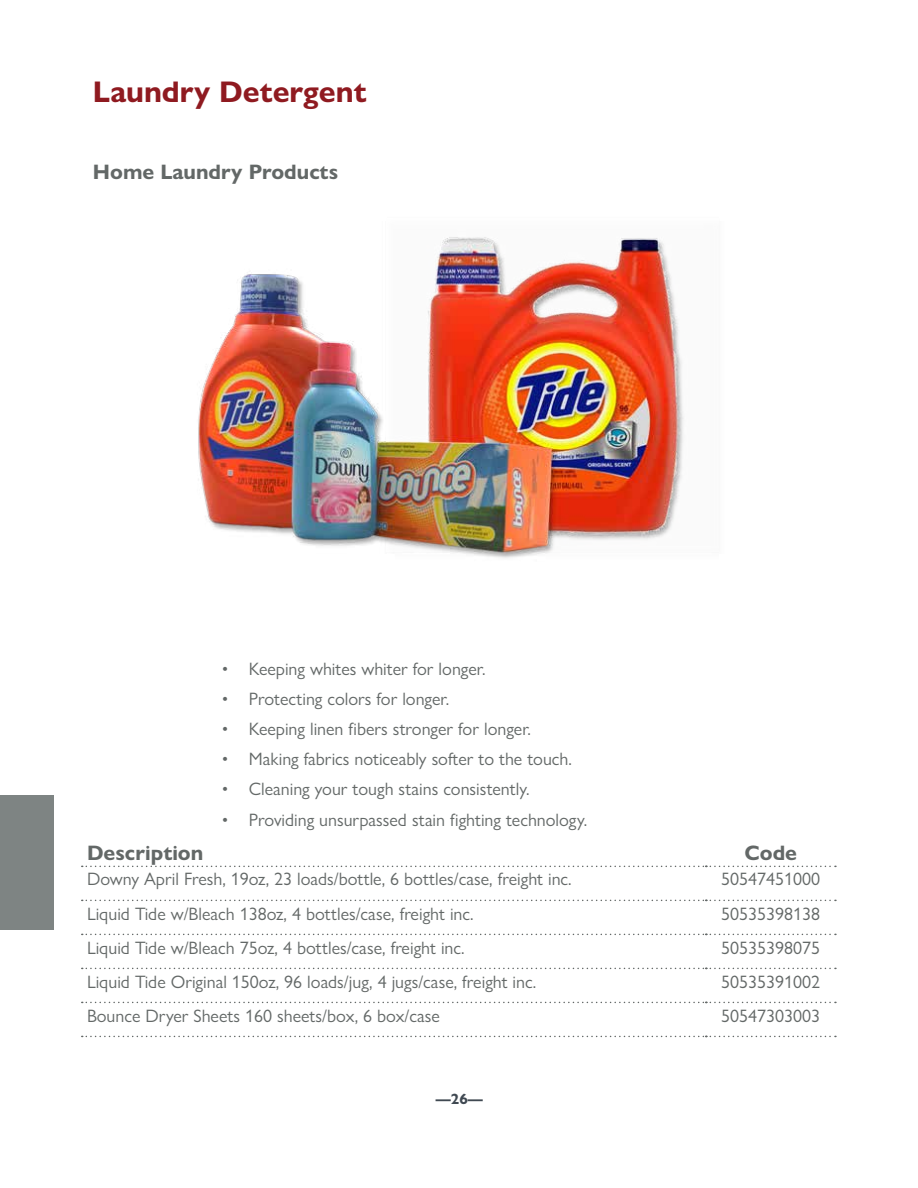
<style>
.page{position:relative;width:918px;height:1188px;background:#fff}
.page>*{position:absolute;margin:0;border:0;box-sizing:border-box;transform-origin:0 0}
.t1{font:700 30px "Gill Sans Nova";color:#8f1a20}
.t2{font:700 21px "Gill Sans Nova";color:#636867}
.t3{font:18px "Gill Sans Nova";color:#636867}
.t4{font:700 15px "Gill Sans Nova";color:#404952}
</style>
<div class="page">
<div style="left:0;top:795px;width:54px;height:134px;background:#7e8483"></div>
<img style="left:198px;top:237px;width:486px;height:321px">
<svg style="left:82px;top:866px;width:754px;height:1px"></svg>
<svg style="left:82px;top:900px;width:754px;height:1px"></svg>
<svg style="left:82px;top:934px;width:754px;height:1px"></svg>
<svg style="left:82px;top:968px;width:754px;height:1px"></svg>
<svg style="left:82px;top:1002px;width:754px;height:1px"></svg>
<svg style="left:82px;top:1036px;width:754px;height:1px"></svg>
<h1 class="t1" style="left:93px;top:73px;width:275px">Laundry Detergent</h1>
<p class="t2" style="left:93px;top:158px;width:247px">Home Laundry Products</p>
<p class="t3" style="left:222px;top:658px;width:265px">• Keeping whites whiter for longer.</p>
<p class="t3" style="left:222px;top:688px;width:229px">• Protecting colors for longer.</p>
<p class="t3" style="left:222px;top:718px;width:311px">• Keeping linen fibers stronger for longer.</p>
<p class="t3" style="left:222px;top:748px;width:352px">• Making fabrics noticeably softer to the touch.</p>
<p class="t3" style="left:222px;top:778px;width:309px">• Cleaning your tough stains consistently.</p>
<p class="t3" style="left:222px;top:808px;width:367px">• Providing unsurpassed stain fighting technology.</p>
<p class="t2" style="left:87px;top:840px;width:118px">Description</p>
<p class="t2" style="left:744px;top:840px;width:54px">Code</p>
<p class="t3" style="left:87px;top:868px;width:486px">Downy April Fresh, 19oz, 23 loads/bottle, 6 bottles/case, freight inc.</p>
<p class="t3" style="left:721px;top:868px;width:100px">50547451000</p>
<p class="t3" style="left:87px;top:902px;width:388px">Liquid Tide w/Bleach 138oz, 4 bottles/case, freight inc.</p>
<p class="t3" style="left:721px;top:902px;width:100px">50535398138</p>
<p class="t3" style="left:87px;top:936px;width:379px">Liquid Tide w/Bleach 75oz, 4 bottles/case, freight inc.</p>
<p class="t3" style="left:721px;top:936px;width:100px">50535398075</p>
<p class="t3" style="left:87px;top:970px;width:451px">Liquid Tide Original 150oz, 96 loads/jug, 4 jugs/case, freight inc.</p>
<p class="t3" style="left:721px;top:970px;width:100px">50535391002</p>
<p class="t3" style="left:87px;top:1004px;width:354px">Bounce Dryer Sheets 160 sheets/box, 6 box/case</p>
<p class="t3" style="left:721px;top:1004px;width:100px">50547303003</p>
<p class="t4" style="left:436px;top:1089px;width:48px">—26—</p>
</div>
